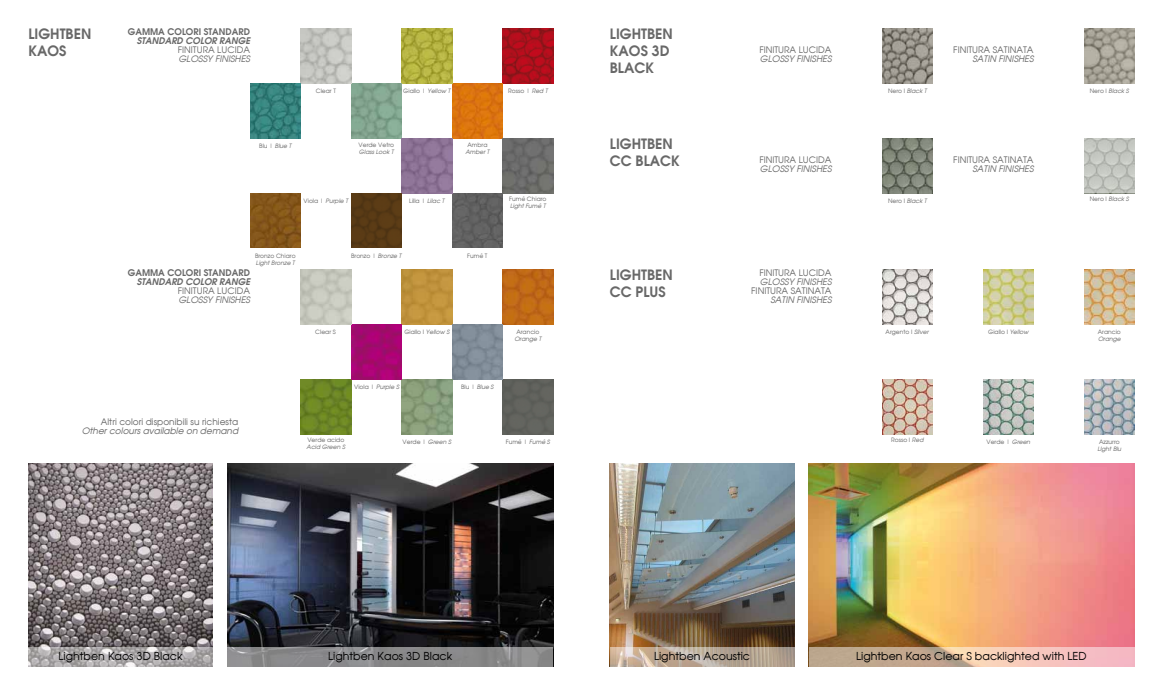
<style>
.page{position:relative;width:1163px;height:695px;background:#fff}
.page>*{position:absolute;margin:0;border:0;box-sizing:border-box;transform-origin:0 0}
.t1{font:14px/16.8px "Avant Garde Gothic Bold T.";color:#686868}
.t2{font:italic 11px "Avant Garde Gothic Italic T.";color:#000}
.t3{font:italic 9px "Avant Garde Gothic Italic T.";color:#686868}
.t4{font:9px "Avant Garde Gothic Italic T.";color:#686868}
.t5{font:9px "Avant Garde Gothic Bold T.";color:#686868}
.t6{font:9px "Avant Garde Gothic Bold Italic T.";color:#686868}
.t7{font:italic 6px "Avant Garde Gothic Italic T.";color:#686868}
.t8{font:6px "Avant Garde Gothic Italic T.";color:#686868}
.s1{font-style:normal}
.s2{font-style:italic}
</style>
<div class="page">
<img style="left:502px;top:28px;width:51px;height:55px">
<img style="left:452px;top:83px;width:50px;height:55px">
<img style="left:502px;top:138px;width:51px;height:55px">
<img style="left:452px;top:193px;width:50px;height:55px">
<img style="left:502px;top:269px;width:51px;height:55px">
<img style="left:300px;top:379px;width:51px;height:55px">
<div style="left:502px;top:379px;width:51px;height:55px;background:#60625d"></div>
<img style="left:401px;top:28px;width:51px;height:55px">
<img style="left:351px;top:83px;width:50px;height:55px">
<img style="left:401px;top:138px;width:51px;height:55px">
<img style="left:351px;top:193px;width:50px;height:55px">
<img style="left:401px;top:269px;width:51px;height:55px">
<img style="left:452px;top:324px;width:50px;height:55px">
<img style="left:401px;top:379px;width:51px;height:55px">
<img style="left:300px;top:28px;width:51px;height:55px">
<img style="left:250px;top:83px;width:50px;height:55px">
<img style="left:250px;top:193px;width:50px;height:55px">
<img style="left:351px;top:324px;width:50px;height:55px">
<img style="left:1084px;top:28px;width:50px;height:55px">
<img style="left:1084px;top:269px;width:50px;height:55px">
<img style="left:882px;top:379px;width:50px;height:55px">
<img style="left:1084px;top:379px;width:50px;height:55px">
<img style="left:983px;top:269px;width:50px;height:55px">
<img style="left:983px;top:379px;width:50px;height:55px">
<img style="left:882px;top:28px;width:50px;height:55px">
<img style="left:882px;top:138px;width:50px;height:55px">
<img style="left:882px;top:269px;width:50px;height:55px">
<img style="left:808px;top:463px;width:326px;height:183px">
<img style="left:609px;top:463px;width:185px;height:183px">
<svg style="left:609px;top:646px;width:185px;height:20px;background:#baa795"></svg>
<img style="left:227px;top:463px;width:326px;height:183px">
<img style="left:28px;top:463px;width:185px;height:183px">
<svg style="left:28px;top:646px;width:185px;height:20px;background:#aca9aa"></svg>
<svg style="left:227px;top:646px;width:326px;height:20px;background:#858586"></svg>
<svg style="left:808px;top:646px;width:326px;height:20px;background:#dbb4a2"></svg>
<svg style="left:1084px;top:138px;width:50px;height:55px;background:#c0c3bd"></svg>
<h1 class="t1" style="left:28px;top:25px;width:64px">LIGHTBEN<br>KAOS</h1>
<h3 class="t5" style="left:128px;top:26px;width:124px">GAMMA COLORI STANDARD</h3>
<h3 class="t6" style="left:137px;top:35px;width:115px">STANDARD COLOR RANGE</h3>
<h3 class="t3" style="left:178px;top:44px;width:76px">FINITURA LUCIDA</h3>
<h3 class="t4" style="left:178px;top:53px;width:73px">GLOSSY FINISHES</h3>
<h1 class="t1" style="left:609px;top:25px;width:64px">LIGHTBEN<br>KAOS 3D<br>BLACK</h1>
<h3 class="t3" style="left:759px;top:44px;width:76px">FINITURA LUCIDA</h3>
<h3 class="t4" style="left:759px;top:53px;width:73px">GLOSSY FINISHES</h3>
<h3 class="t3" style="left:953px;top:44px;width:84px">FINITURA SATINATA</h3>
<h3 class="t4" style="left:972px;top:53px;width:63px">SATIN FINISHES</h3>
<p class="t7" style="left:316px;top:87px;width:22px">Clear T</p>
<p class="t7" style="left:403px;top:87px;width:49px">Giallo | <span class="s1">Yellow T</span></p>
<p class="t7" style="left:508px;top:87px;width:41px">Rosso | <span class="s1">Red T</span></p>
<p class="t8" style="left:887px;top:87px;width:40px"><span class="s2">Nero I</span> Black T</p>
<p class="t8" style="left:1089px;top:87px;width:41px"><span class="s2">Nero I</span> Black S</p>
<p class="t8" style="left:259px;top:142px;width:34px"><span class="s2">Blu |</span> Blue T</p>
<p class="t7" style="left:358px;top:141px;width:38px">Verde Vetro</p>
<p class="t8" style="left:359px;top:148px;width:36px">Glass Look T</p>
<p class="t7" style="left:467px;top:141px;width:22px">Ambra</p>
<p class="t8" style="left:465px;top:148px;width:26px">Amber T</p>
<h1 class="t1" style="left:609px;top:135px;width:70px">LIGHTBEN<br>CC BLACK</h1>
<h3 class="t3" style="left:759px;top:154px;width:76px">FINITURA LUCIDA</h3>
<h3 class="t4" style="left:759px;top:163px;width:73px">GLOSSY FINISHES</h3>
<h3 class="t3" style="left:953px;top:154px;width:84px">FINITURA SATINATA</h3>
<h3 class="t4" style="left:972px;top:163px;width:63px">SATIN FINISHES</h3>
<p class="t8" style="left:303px;top:197px;width:46px"><span class="s2">Viola |</span> Purple T</p>
<p class="t7" style="left:409px;top:197px;width:37px">Lilla | <span class="s1">Lilac T</span></p>
<p class="t7" style="left:509px;top:195px;width:40px">Fumè Chiaro</p>
<p class="t8" style="left:510px;top:202px;width:37px">Light Fumè T</p>
<p class="t8" style="left:887px;top:197px;width:40px"><span class="s2">Nero I</span> Black T</p>
<p class="t8" style="left:1089px;top:195px;width:41px"><span class="s2">Nero I</span> Black S</p>
<p class="t7" style="left:255px;top:252px;width:43px">Bronzo Chiaro</p>
<p class="t8" style="left:256px;top:259px;width:40px">Light Bronze T</p>
<p class="t7" style="left:351px;top:252px;width:52px">Bronzo | <span class="s1">Bronze T</span></p>
<p class="t7" style="left:467px;top:252px;width:22px">Fumè T</p>
<h3 class="t5" style="left:128px;top:267px;width:124px">GAMMA COLORI STANDARD</h3>
<h3 class="t6" style="left:137px;top:276px;width:115px">STANDARD COLOR RANGE</h3>
<h3 class="t3" style="left:178px;top:285px;width:76px">FINITURA LUCIDA</h3>
<h3 class="t4" style="left:178px;top:294px;width:73px">GLOSSY FINISHES</h3>
<h1 class="t1" style="left:609px;top:266px;width:64px">LIGHTBEN<br>CC PLUS</h1>
<h3 class="t3" style="left:759px;top:267px;width:76px">FINITURA LUCIDA</h3>
<h3 class="t4" style="left:759px;top:276px;width:73px">GLOSSY FINISHES</h3>
<h3 class="t3" style="left:751px;top:285px;width:84px">FINITURA SATINATA</h3>
<h3 class="t4" style="left:770px;top:294px;width:63px">SATIN FINISHES</h3>
<p class="t7" style="left:315px;top:328px;width:22px">Clear S</p>
<p class="t7" style="left:404px;top:328px;width:46px">Giallo I <span class="s1">Yellow S</span></p>
<p class="t7" style="left:516px;top:328px;width:26px">Arancio</p>
<p class="t8" style="left:514px;top:335px;width:28px">Orange T</p>
<p class="t7" style="left:885px;top:328px;width:44px">Argento I <span class="s1">Silver</span></p>
<p class="t7" style="left:988px;top:328px;width:42px">Giallo I <span class="s1">Yellow</span></p>
<p class="t7" style="left:1097px;top:328px;width:26px">Arancio</p>
<p class="t8" style="left:1097px;top:335px;width:24px">Orange</p>
<p class="t8" style="left:354px;top:383px;width:46px"><span class="s2">Viola |</span> Purple S</p>
<p class="t8" style="left:461px;top:383px;width:34px"><span class="s2">Blu |</span> Blue S</p>
<h3 class="t3" style="left:101px;top:415px;width:139px">Altri colori disponibili su richiesta</h3>
<h3 class="t4" style="left:82px;top:424px;width:158px">Other colours available on demand</h3>
<p class="t7" style="left:307px;top:435px;width:40px">Verde acido</p>
<p class="t8" style="left:306px;top:443px;width:40px">Acid Green S</p>
<p class="t7" style="left:402px;top:438px;width:50px">Verde | <span class="s1">Green S</span></p>
<p class="t7" style="left:505px;top:438px;width:46px">Fumè | <span class="s1">Fumè S</span></p>
<p class="t7" style="left:890px;top:435px;width:34px">Rosso I <span class="s1">Red</span></p>
<p class="t7" style="left:986px;top:438px;width:45px">Verde | <span class="s1">Green</span></p>
<p class="t7" style="left:1098px;top:438px;width:24px">Azzurro</p>
<p class="t8" style="left:1097px;top:445px;width:25px">LIght Blu</p>
<h2 class="t2" style="left:58px;top:648px;width:126px">Lightben Kaos 3D Black</h2>
<h2 class="t2" style="left:328px;top:648px;width:126px">Lightben Kaos 3D Black</h2>
<h2 class="t2" style="left:654px;top:648px;width:97px">Lightben Acoustic</h2>
<h2 class="t2" style="left:856px;top:648px;width:232px">Lightben Kaos Clear S backlighted with LED</h2>
</div>
